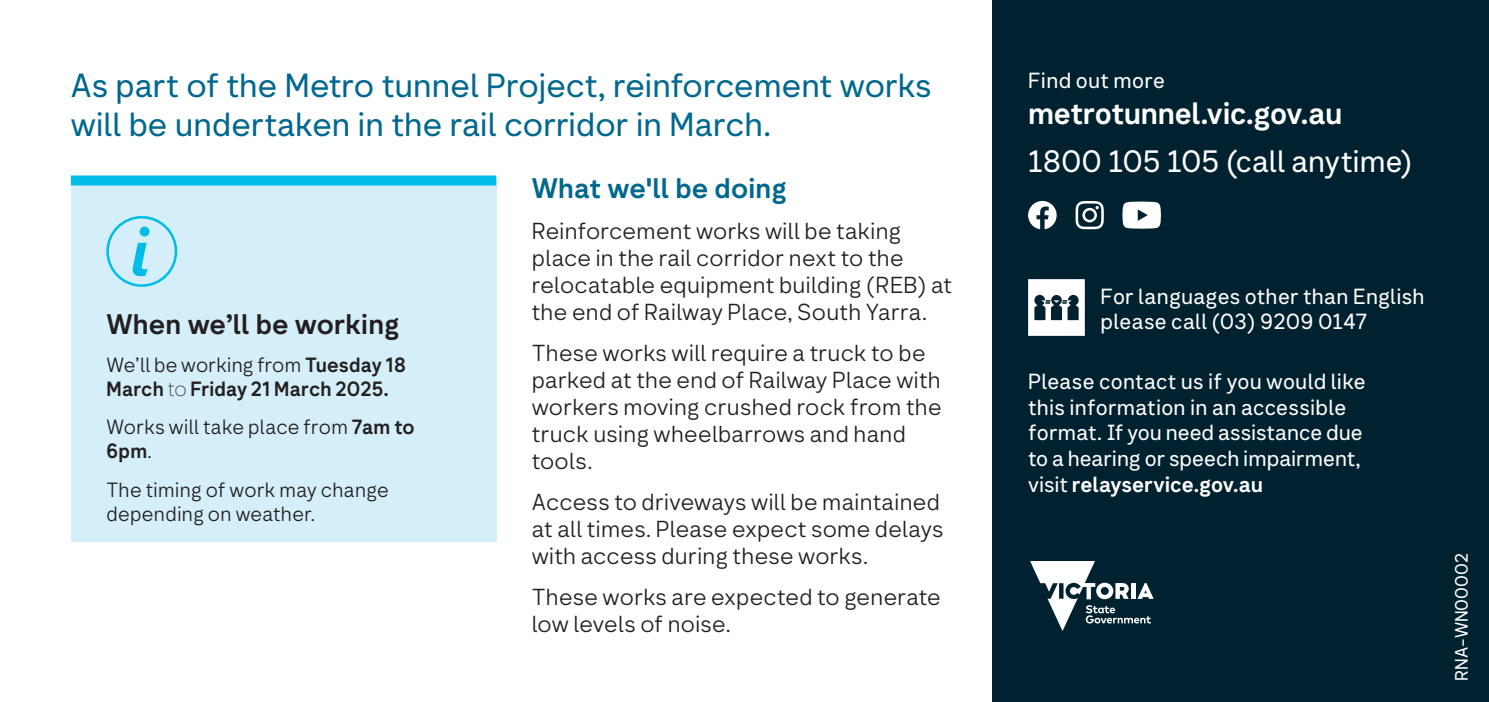
<style>
.page{position:relative;width:1489px;height:702px;background:#fff}
.page>*{position:absolute;margin:0;border:0;box-sizing:border-box;transform-origin:0 0}
.t1{font:32.5px/39px "Network Geo";color:#00688e}
.t2{font:30px "Network Sans";letter-spacing:-.005em;color:#fff}
.t3{font:700 30px "Network Sans";letter-spacing:-.015em;color:#fff}
.t4{font:700 27.5px "Network Geo";letter-spacing:.005em;color:#231f20}
.t5{font:700 27.5px "Network Geo";letter-spacing:.005em;color:#00688e}
.t6{font:300 22.5px/27px "Network Geo";letter-spacing:.015em;color:#231f20}
.t7{font:21.25px/25.5px "Network Sans";letter-spacing:.01em;color:#fff}
.t8{font:300 20px/24px "Network Geo";letter-spacing:.02em;color:#231f20}
.t9{font:700 20px/24px "Network Geo";letter-spacing:.01em;color:#231f20}
.t10{font:17.5px "Network Geo";color:#fff}
.s1{font-weight:700}
.s2{font-weight:300}
.s3{font-weight:100}
</style>
<div class="page">
<div style="left:71px;top:180px;width:425px;height:362px;background:#d4eff9"></div>
<div style="left:71px;top:175px;width:425px;height:10px;background:#02bce8"></div>
<svg style="left:132px;top:243px;width:16px;height:33px"></svg>
<div style="left:106px;top:216px;width:71px;height:71px;border:3px solid #02bce8;border-radius:50%"></div>
<div style="left:140px;top:226px;width:9px;height:10px;background:#02bce8;border-radius:50%"></div>
<div style="left:992px;top:0;width:496px;height:702px;background:#002230"></div>
<svg style="left:1122px;top:201px;width:38px;height:28px"></svg>
<svg style="left:1075px;top:201px;width:28px;height:28px"></svg>
<svg style="left:1028px;top:201px;width:28px;height:28px"></svg>
<svg style="left:1030px;top:561px;width:123px;height:70px"></svg>
<svg style="left:1028px;top:279px;width:56px;height:57px"></svg>
<h1 class="t1" style="left:71px;top:67px;width:862px">As part of the Metro tunnel Project, reinforcement works will be undertaken in the rail corridor in March.</h1>
<p class="t7" style="left:1028px;top:68px;width:138px">Find out more</p>
<h2 class="t3" style="left:1028px;top:93px;width:316px">metrotunnel.vic.gov.au</h2>
<h2 class="t2" style="left:1028px;top:142px;width:386px">1800 105 105 (call anytime)</h2>
<p class="t5" style="left:531px;top:169px;width:256px">What we'll be doing</p>
<p class="t6" style="left:531px;top:218px;width:422px">Reinforcement works will be taking place in the rail corridor next to the relocatable equipment building (REB) at the end of Railway Place, South Yarra.</p>
<p class="t6" style="left:531px;top:340px;width:411px">These works will require a truck to be parked at the end of Railway Place with workers moving crushed rock from the truck using wheelbarrows and hand tools.</p>
<p class="t6" style="left:531px;top:489px;width:413px">Access to driveways will be maintained at all times. Please expect some delays with access during these works.</p>
<p class="t6" style="left:531px;top:584px;width:410px">These works are expected to generate low levels of noise.</p>
<p class="t7" style="left:1100px;top:284px;width:325px">For languages other than English please call (03) 9209 0147</p>
<p class="t7" style="left:1028px;top:369px;width:339px">Please contact us if you would like this information in an accessible format. If you need assistance due to a hearing or speech impairment, visit <span class="s1">relayservice.gov.au</span></p>
<p class="t4" style="left:106px;top:306px;width:295px">When we’ll be working</p>
<p class="t9" style="left:106px;top:354px;width:301px"><span class="s2">We’ll be working from</span> Tuesday 18<br>March <span class="s3">to</span> Friday 21 March 2025.</p>
<p class="t8" style="left:106px;top:416px;width:310px">Works will take place from <span class="s1">7am to<br>6pm</span>.</p>
<p class="t8" style="left:106px;top:478px;width:284px">The timing of work may change depending on weather.</p>
<p class="t10" style="left:1449px;top:680px;width:129px;rotate:-90deg">RNA-WN00002</p>
</div>
